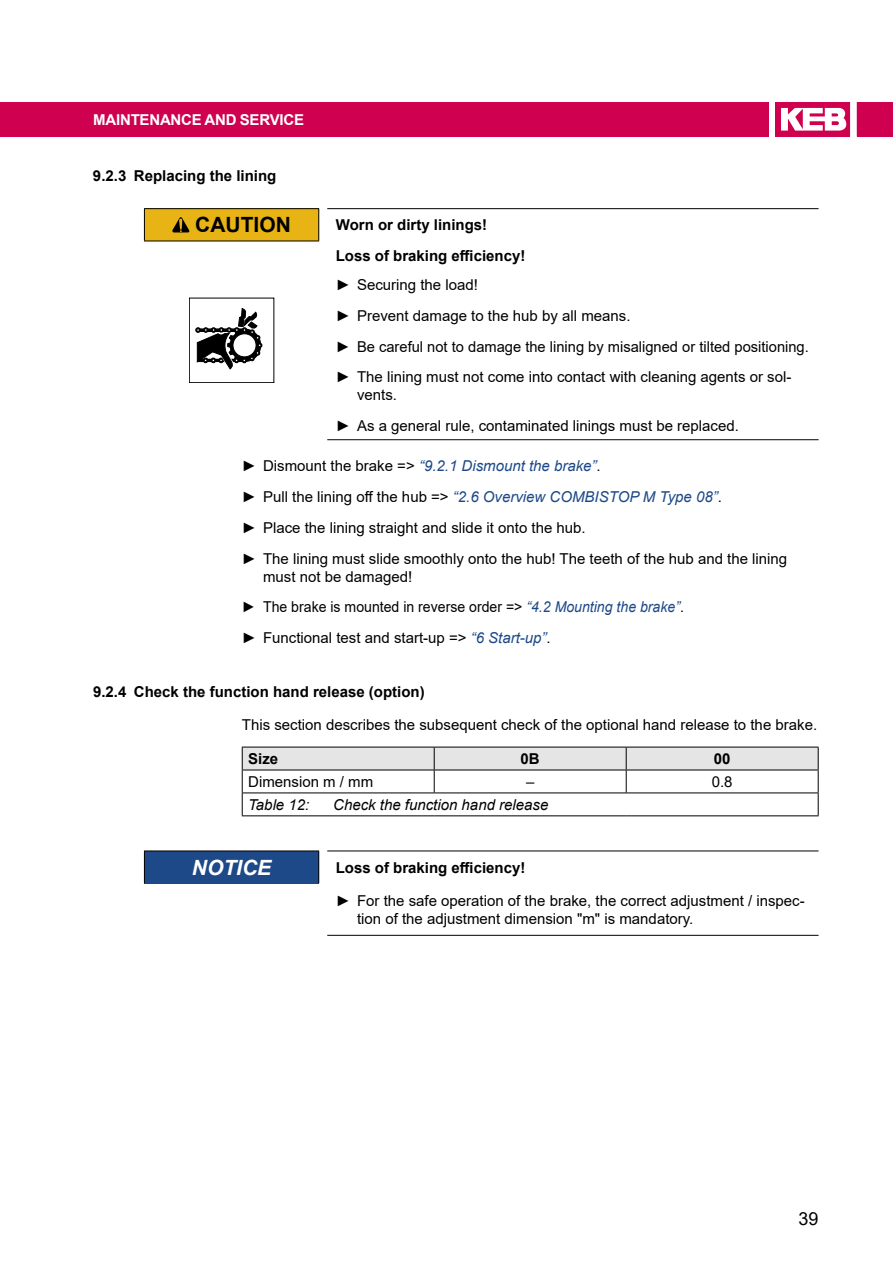
<style>
.page{position:relative;width:893px;height:1263px;background:#fff}
.page>*{position:absolute;margin:0;border:0;box-sizing:border-box;transform-origin:0 0}
.t1{font:700 21px "Arial";color:#000}
.t2{font:italic 700 21px "Arial";color:#fff}
.t3{font:18px "Arial";color:#000}
.t4{font:15px/30.8px "Arial";color:#000}
.t5{font:700 15px/31px "Arial";color:#000}
.t6{font:italic 15px "Arial";color:#000}
.t7{font:700 15px "Arial";letter-spacing:-.015em;color:#fff}
.s1{font-style:italic;color:#1d4988}
</style>
<div class="page">
<div style="left:0;top:102px;width:769px;height:34px;background:#ce004f"></div>
<svg style="left:775px;top:102px;width:75px;height:34px"></svg>
<div style="left:857px;top:102px;width:36px;height:34px;background:#ce004f"></div>
<div style="left:144px;top:209px;width:175px;height:32px;background:#e8b314"></div>
<hr style="left:327px;top:208px;width:492px;height:1px;background:#000">
<hr style="left:327px;top:439px;width:492px;height:1px;background:#000">
<hr style="left:144px;top:241px;width:175px;height:1px;background:#000">
<hr style="left:144px;top:208px;width:175px;height:1px;background:#000">
<hr style="left:144px;top:209px;width:1px;height:32px;background:#000">
<hr style="left:318px;top:209px;width:1px;height:32px;background:#000">
<svg style="left:172px;top:217px;width:17px;height:15px"></svg>
<div style="left:189px;top:298px;width:85px;height:85px;border:1px solid #000"></div>
<svg style="left:196px;top:308px;width:66px;height:61px"></svg>
<svg style="left:242px;top:747px;width:577px;height:68px"></svg>
<hr style="left:242px;top:815px;width:192px;height:1px;background:#000">
<hr style="left:434px;top:815px;width:192px;height:1px;background:#000">
<hr style="left:626px;top:815px;width:193px;height:1px;background:#000">
<div style="left:144px;top:851px;width:175px;height:32px;background:#1d4988"></div>
<hr style="left:327px;top:850px;width:492px;height:1px;background:#000">
<hr style="left:327px;top:935px;width:492px;height:1px;background:#000">
<hr style="left:144px;top:850px;width:175px;height:1px;background:#000">
<hr style="left:144px;top:851px;width:1px;height:32px;background:#000">
<hr style="left:318px;top:851px;width:1px;height:32px;background:#000">
<p class="t7" style="left:93px;top:110px;width:23px">Maintenan</p>
<p class="t7" style="left:181px;top:110px;width:35px">ce and</p>
<p class="t7" style="left:240px;top:110px;width:64px">service</p>
<p class="t5" style="left:93px;top:160px;width:185px">9.2.3 Replacing the lining</p>
<h1 class="t1" style="left:195px;top:210px;width:97px">CAUTION</h1>
<p class="t5" style="left:336px;top:210px;width:191px">Worn or dirty linings!<br>Loss of braking efficiency!</p>
<p class="t4" style="left:336px;top:269px;width:475px">► Securing the load!<br>► Prevent damage to the hub by all means.<br>► Be careful not to damage the lining by misaligned or tilted positioning. ► The lining must not come into contact with cleaning agents or sol-</p>
<p class="t4" style="left:336px;top:380px;width:405px;text-indent:21px">vents.<br>► As a general rule, contaminated linings must be replaced.</p>
<p class="t4" style="left:242px;top:450px;width:547px">► Dismount the brake =&gt; <span class="s1">“9.2.1 Dismount the brake”</span>.<br>► Pull the lining off the hub =&gt; <span class="s1">“2.6 Overview COMBISTOP M Type 08”</span>.<br>► Place the lining straight and slide it onto the hub.<br>► The lining must slide smoothly onto the hub! The teeth of the hub and the lining</p>
<p class="t4" style="left:242px;top:561px;width:444px;text-indent:21px">must not be damaged!<br>► The brake is mounted in reverse order =&gt; <span class="s1">“4.2 Mounting the brake”</span>. ► Functional test and start-up =&gt; <span class="s1">“6 Start-up”</span>.</p>
<p class="t5" style="left:93px;top:676px;width:333px">9.2.4 Check the function hand release (option)</p>
<p class="t4" style="left:242px;top:709px;width:577px">This section describes the subsequent check of the optional hand release to the brake.</p>
<p class="t5" style="left:248px;top:743px;width:32px">Size</p>
<p class="t5" style="left:521px;top:743px;width:21px">0B</p>
<p class="t5" style="left:714px;top:743px;width:18px">00</p>
<p class="t4" style="left:248px;top:766px;width:127px">Dimension m / mm</p>
<p class="t4" style="left:526px;top:766px;width:10px">–</p>
<p class="t4" style="left:712px;top:766px;width:22px">0.8</p>
<p class="t6" style="left:248px;top:795px;width:63px">Table 12:</p>
<p class="t6" style="left:333px;top:795px;width:217px">Check the function hand release</p>
<h1 class="t2" style="left:192px;top:853px;width:81px">NOTICE</h1>
<p class="t5" style="left:336px;top:852px;width:191px">Loss of braking efficiency!</p>
<p class="t4" style="left:357px;top:891px;width:449px;line-height:18px;text-indent:-21px">► For the safe operation of the brake, the correct adjustment / inspec&shy;tion of the adjustment dimension "m" is mandatory.</p>
<p class="t3" style="left:798px;top:1206px;width:22px">39</p>
</div>
